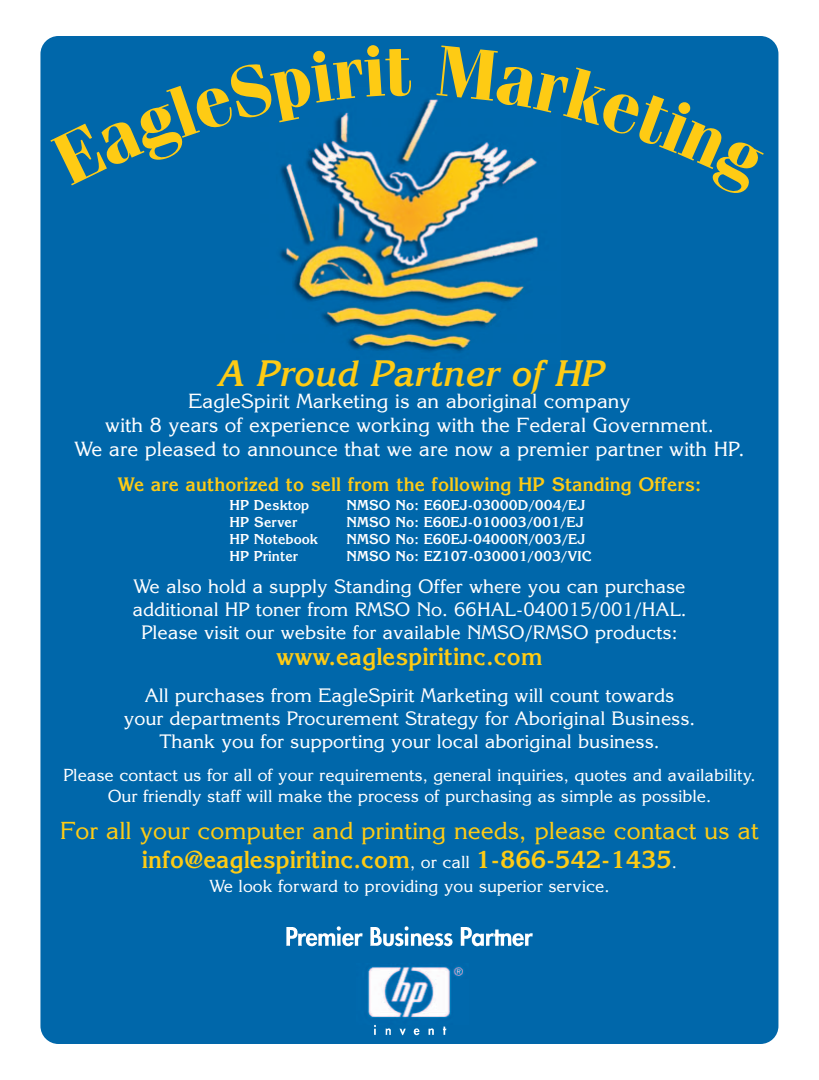
<style>
.page{position:relative;width:819px;height:1080px;background:#fff}
.page>*{position:absolute;margin:0;border:0;box-sizing:border-box;transform-origin:0 0}
.t1{font:italic 700 36px "Korinna";color:#fecb14}
.t2{font:24px/28.4px "Korinna";color:#fecb14;text-align:center}
.t3{font:700 24px "Korinna";color:#fecb14}
.t4{font:20px/24px "Korinna";color:#fff;text-align:center}
.t5{font:19px/22.8px "Korinna";color:#fff;text-align:center}
.t6{font:700 19px "Korinna";color:#fecb14}
.t7{font:17px/20.4px "Korinna";color:#fff;text-align:center}
.t8{font:700 14px "Korinna";color:#fff}
.s1{font-weight:700}
.s2{font-size:17px;color:#fff}
</style>
<div class="page">
<div style="left:40px;top:36px;width:738px;height:1008px;background:#0067aa;border-radius:18px"></div>
<img style="left:368px;top:966px;width:96px;height:52px">
<img style="left:280px;top:99px;width:259px;height:253px">
<img style="left:286px;top:926px;width:247px;height:21px">
<img style="left:374px;top:1024px;width:73px;height:12px">
<img style="left:280px;top:99px;width:131px;height:86px">
<svg style="left:436px;top:99px;width:103px;height:100px"></svg>
<h1 class="t1" style="left:216px;top:360px;width:388px">A Proud Partner of HP</h1>
<p class="t4" style="left:75px;top:391px;width:671px">EagleSpirit Marketing is an aboriginal company<br>with 8 years of experience working with the Federal Government.<br>We are pleased to announce that we are now a premier partner with HP.</p>
<p class="t6" style="left:118px;top:477px;width:585px">We are authorized to sell from the following HP Standing Offers:</p>
<p class="t8" style="left:229px;top:500px;width:81px">HP Desktop</p>
<p class="t8" style="left:346px;top:500px;width:240px">NMSO No: E60EJ-03000D/004/EJ</p>
<p class="t8" style="left:229px;top:517px;width:69px">HP Server</p>
<p class="t8" style="left:346px;top:517px;width:239px">NMSO No: E60EJ-010003/001/EJ</p>
<p class="t8" style="left:229px;top:534px;width:90px">HP Notebook</p>
<p class="t8" style="left:346px;top:534px;width:240px">NMSO No: E60EJ-04000N/003/EJ</p>
<p class="t8" style="left:229px;top:551px;width:70px">HP Printer</p>
<p class="t8" style="left:346px;top:551px;width:247px">NMSO No: EZ107-030001/003/VIC</p>
<p class="t5" style="left:132px;top:577px;width:555px">We also hold a supply Standing Offer where you can purchase additional HP toner from RMSO No. 66HAL-040015/001/HAL.<br>Please visit our website for available NMSO/RMSO products:</p>
<p class="t3" style="left:276px;top:648px;width:268px">www.eaglespiritinc.com</p>
<p class="t5" style="left:124px;top:686px;width:573px">All purchases from EagleSpirit Marketing will count towards your departments Procurement Strategy for Aboriginal Business.<br>Thank you for supporting your local aboriginal business.</p>
<p class="t7" style="left:63px;top:767px;width:694px">Please contact us for all of your requirements, general inquiries, quotes and availability.<br>Our friendly staff will make the process of purchasing as simple as possible.</p>
<p class="t2" style="left:60px;top:819px;width:700px">For all your computer and printing needs, please contact us at <span class="s1">info@eaglespiritinc.com</span><span class="s2">, or call</span> <span class="s1">1-866-542-1435</span><span class="s2">.</span></p>
<p class="t7" style="left:209px;top:877px;width:402px">We look forward to providing you superior service.</p>
</div>
